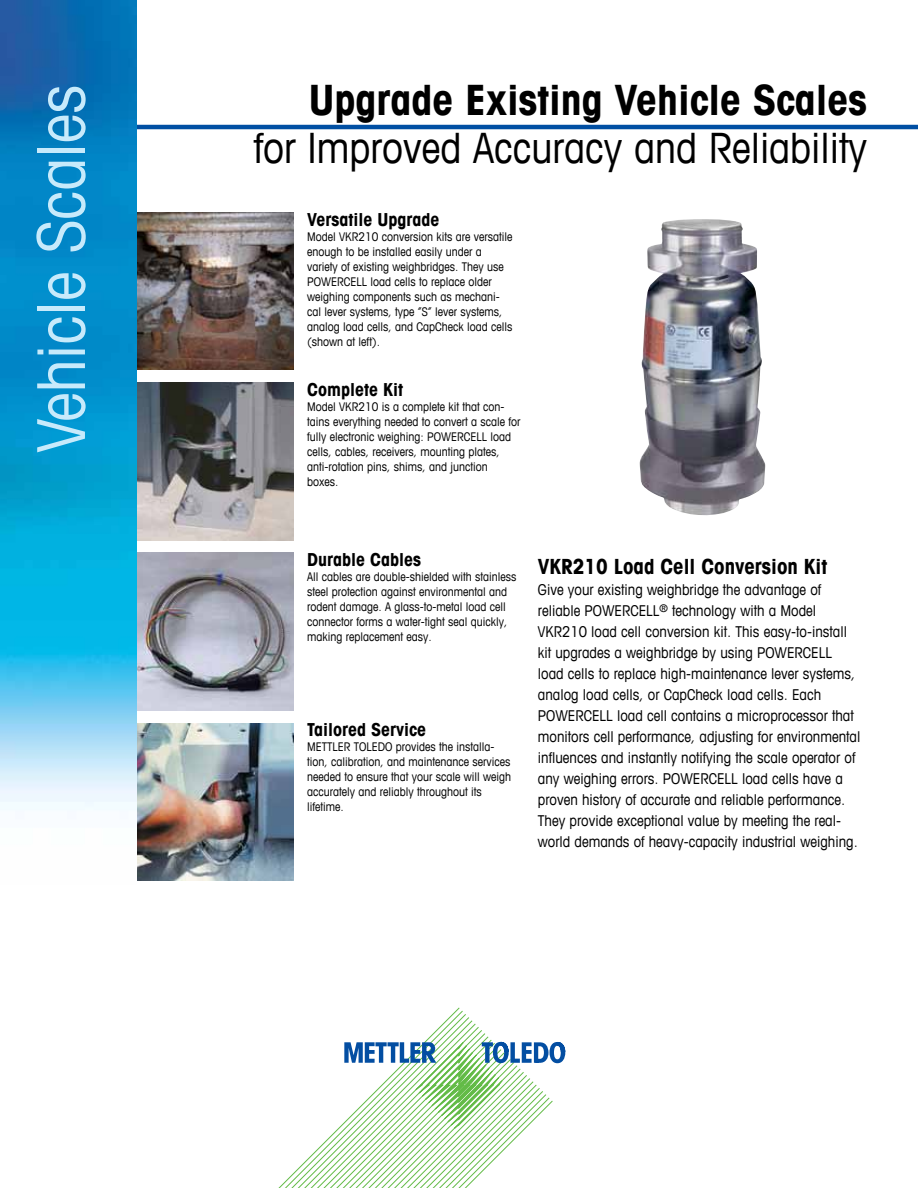
<style>
.page{position:relative;width:918px;height:1188px;background:#fff}
.page>*{position:absolute;margin:0;border:0;box-sizing:border-box;transform-origin:0 0}
.t1{font:condensed 66px "Avant Garde Com";color:#c7eafb}
.t2{font:condensed 42px "Avant Garde Com";color:#000}
.t3{font:700 condensed 42px "Avant Garde Com";color:#000}
.t4{font:700 condensed 21px "Avant Garde Com";color:#000}
.t5{font:700 condensed 18px "Avant Garde Com";color:#000}
.t6{font:condensed 15px/21px "Avant Garde Com";color:#000}
.t7{font:condensed 12px/15px "Avant Garde Com";color:#000}
</style>
<div class="page">
<hr style="left:4px;top:125px;width:914px;height:4px;background:#004fa3">
<svg style="left:278px;top:1008px;width:247px;height:180px"></svg>
<svg style="left:344px;top:1042px;width:221px;height:87px"></svg>
<img style="left:640px;top:219px;width:125px;height:296px">
<img style="left:136px;top:213px;width:157px;height:157px">
<img style="left:136px;top:383px;width:157px;height:157px">
<img style="left:136px;top:553px;width:157px;height:157px">
<img style="left:136px;top:723px;width:157px;height:158px">
<img style="left:0;top:0;width:136px;height:810px">
<h1 class="t1" style="left:20px;top:452px;width:369px;rotate:-90deg">Vehicle Scales</h1>
<h2 class="t3" style="left:309px;top:73px;width:560px">Upgrade Existing Vehicle Scales</h2>
<h2 class="t2" style="left:254px;top:122px;width:615px">for Improved Accuracy and Reliability</h2>
<h3 class="t5" style="left:307px;top:208px;width:134px">Versatile Upgrade</h3>
<p class="t7" style="left:307px;top:229px;width:207px">Model VKR210 conversion kits are versatile enough to be installed easily under a variety of existing weighbridges. They use POWERCELL load cells to replace older weighing components such as mechani&shy;cal lever systems, type “S” lever systems, analog load cells, and CapCheck load cells (shown at left).</p>
<h3 class="t5" style="left:307px;top:378px;width:98px">Complete Kit</h3>
<p class="t7" style="left:307px;top:399px;width:215px">Model VKR210 is a complete kit that con&shy;tains everything needed to convert a scale for fully electronic weighing: POWERCELL load cells, cables, receivers, mounting plates, anti-rotation pins, shims, and junction boxes.</p>
<h3 class="t5" style="left:307px;top:548px;width:115px">Durable Cables</h3>
<p class="t7" style="left:307px;top:569px;width:211px">All cables are double-shielded with stainless steel protection against environmental and rodent damage. A glass-to-metal load cell connector forms a water-tight seal quickly, making replacement easy.</p>
<h3 class="t5" style="left:307px;top:718px;width:120px">Tailored Service</h3>
<p class="t7" style="left:307px;top:739px;width:205px">METTLER TOLEDO provides the installa&shy;tion, calibration, and maintenance services needed to ensure that your scale will weigh accurately and reliably throughout its lifetime.</p>
<h3 class="t4" style="left:538px;top:552px;width:291px">VKR210 Load Cell Conversion Kit</h3>
<p class="t6" style="left:538px;top:578px;width:324px">Give your existing weighbridge the advantage of reliable POWERCELL<sup>®</sup> technology with a Model VKR210 load cell conversion kit. This easy-to-install kit upgrades a weighbridge by using POWERCELL load cells to replace high-maintenance lever systems, analog load cells, or CapCheck load cells. Each POWERCELL load cell contains a microprocessor that monitors cell performance, adjusting for environmental influences and instantly notifying the scale operator of any weighing errors. POWERCELL load cells have a proven history of accurate and reliable performance.<br>They provide exceptional value by meeting the real&shy;world demands of heavy-capacity industrial weighing.</p>
</div>
